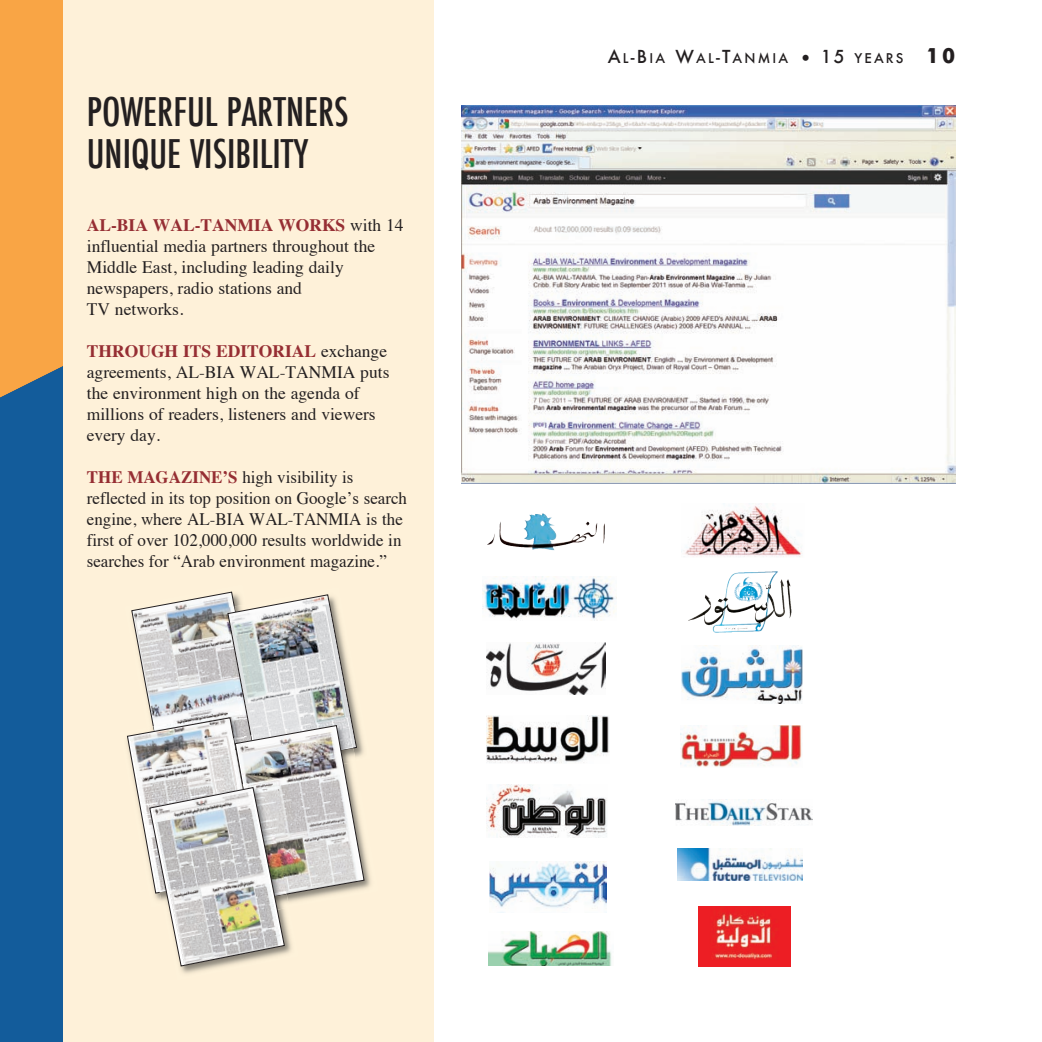
<style>
.page{position:relative;width:1042px;height:1042px;background:#fff}
.page>*{position:absolute;margin:0;border:0;box-sizing:border-box;transform-origin:0 0}
.t1{font:500 condensed 38.5px/42px "Futura";color:#231f20}
.t2{font:17.5px/21px "Times";color:#231f20}
.t3{font:500 13.12px "Futura";letter-spacing:.165em;color:#231f20}
.s1{font-weight:700;color:#962e33}
.s2{font-size:17.5px}
.s3{font-size:19.25px}
.s4{font-family:"Futura BT";font-weight:700;font-size:21px}
</style>
<div class="page">
<div style="left:0;top:0;width:434px;height:1042px;background:#fef1d9"></div>
<div style="left:0;top:0;width:62px;height:312px;background:#f9a545"></div>
<svg style="left:0;top:312px;width:62px;height:730px;background:#296392"></svg>
<img style="left:527px;top:513px;width:70px;height:37px">
<img style="left:681px;top:506px;width:121px;height:51px">
<img style="left:461px;top:105px;width:494px;height:378px">
<img style="left:482px;top:576px;width:134px;height:44px">
<img style="left:487px;top:642px;width:119px;height:52px">
<img style="left:486px;top:716px;width:124px;height:47px">
<img style="left:486px;top:784px;width:121px;height:53px">
<img style="left:489px;top:861px;width:117px;height:52px">
<img style="left:489px;top:931px;width:123px;height:34px">
<img style="left:675px;top:799px;width:137px;height:27px">
<img style="left:713px;top:571px;width:72px;height:62px">
<img style="left:681px;top:646px;width:122px;height:58px">
<img style="left:680px;top:725px;width:122px;height:42px">
<img style="left:677px;top:849px;width:125px;height:31px">
<img style="left:698px;top:906px;width:92px;height:60px">
<img style="left:364px;top:844px;width:7px;height:45px">
<img style="left:180px;top:966px;width:45px;height:8px">
<svg style="left:127px;top:592px;width:237px;height:374px"></svg>
<h1 class="t1" style="left:87px;top:90px;width:263px">POWERFUL PARTNERS<br>UNIQUE VISIBILITY</h1>
<p class="t2" style="left:87px;top:216px;width:318px"><span class="s1">AL-BIA WAL-TANMIA WORKS</span> with 14 influential media partners throughout the middle East, including leading daily newspapers, radio stations and<br>TV networks.</p>
<p class="t2" style="left:87px;top:342px;width:304px"><span class="s1">THROUGH ITS EDITORIAL</span> exchange agreements, aL-Bia waL-Tanmia puts the environment high on the agenda of millions of readers, listeners and viewers every day.</p>
<p class="t2" style="left:87px;top:468px;width:322px"><span class="s1">THE MAGAZINE’S</span> high visibility is reflected in its top position on google’s search engine, where aL-Bia waL-Tanmia is the first of over 102,000,000 results worldwide in searches for “arab environment magazine.”</p>
<p class="t3" style="left:608px;top:49px;width:349px"><span class="s2">A</span>L<span class="s2">-B</span>IA <span class="s2">W</span>AL<span class="s2">-T</span>ANMIA <span class="s3">•</span> <span class="s2">15</span> YEARS <span class="s4">10</span></p>
</div>
